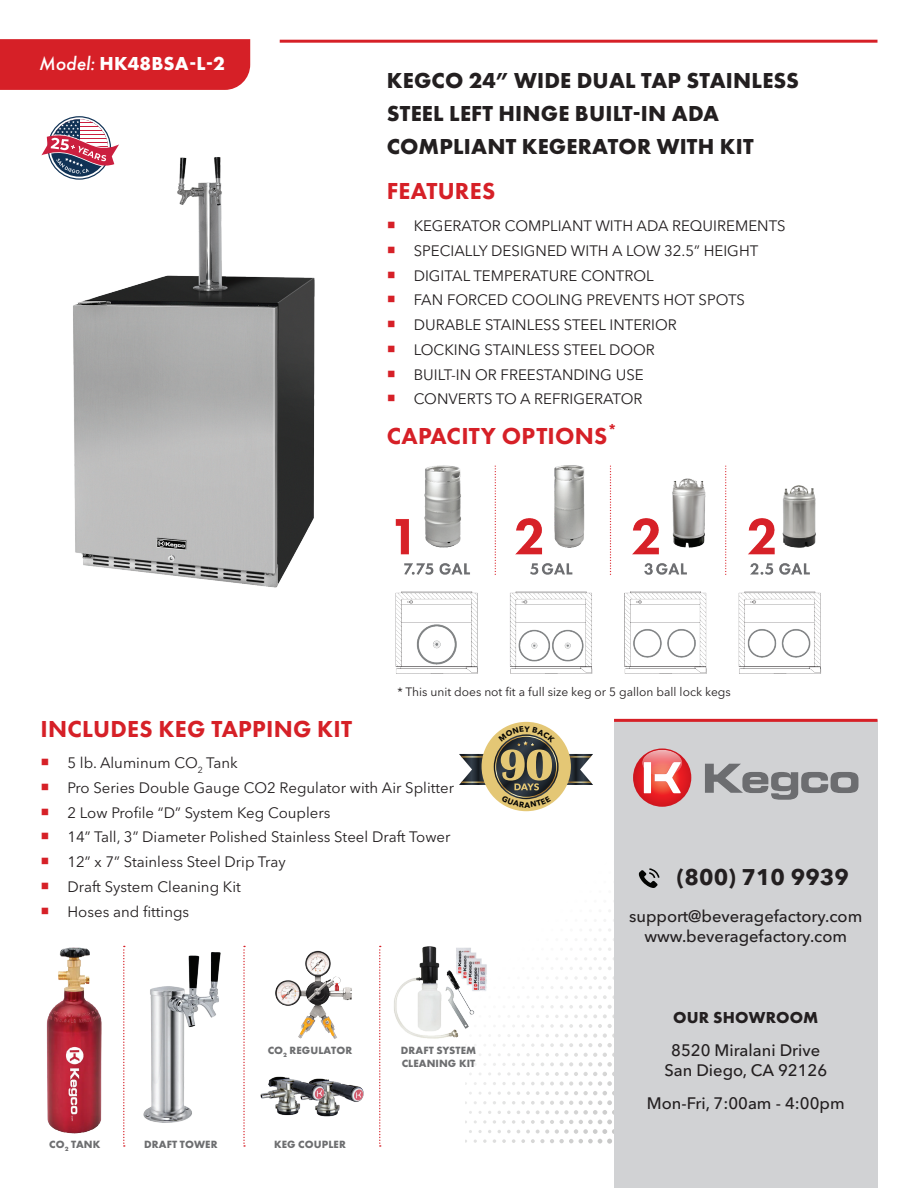
<style>
.page{position:relative;width:918px;height:1188px;background:#fff}
.page>*{position:absolute;margin:0;border:0;box-sizing:border-box;transform-origin:0 0}
.t1{font:800 24px "Futura PT";letter-spacing:.01em;color:#d62027}
.t2{font:700 22.5px/33px "Futura PT";letter-spacing:.01em;color:#231f20}
.t3{font:700 22.5px "Avenir Next Cyr";color:#231f20}
.t4{font:700 19.5px "Futura PT";letter-spacing:.005em;color:#fff}
.t5{font:500 16.5px/19.8px "Avenir Next Cyr";color:#231f20;text-align:center}
.t6{font:700 16.5px "Futura PT";letter-spacing:.01em;color:#231f20}
.t7{font:15px/24.8px "Avenir Next Cyr";color:#231f20}
.t8{font:12px "Avenir Next Cyr";color:#231f20}
.t9{font:700 10.95px/13px "Futura PT";letter-spacing:.01em;color:#6d6e70}
.s1{font-weight:500;font-style:italic}
</style>
<div class="page">
<div style="left:614px;top:720px;width:264px;height:468px;background:#d1d2d4"></div>
<svg style="left:633px;top:748px;width:58px;height:59px"></svg>
<svg style="left:644px;top:768px;width:37px;height:25px"></svg>
<svg style="left:705px;top:764px;width:153px;height:36px"></svg>
<svg style="left:642px;top:750px;width:40px;height:26px"></svg>
<hr style="left:614px;top:719px;width:263px;height:3px;background:#d62027">
<div style="left:0;top:39px;width:250px;height:51px;background:#d62027"></div>
<hr style="left:280px;top:40px;width:598px;height:3px;background:#d62027">
<img style="left:61px;top:157px;width:254px;height:431px">
<svg style="left:62px;top:119px;width:18px;height:2px"></svg>
<svg style="left:41px;top:121px;width:78px;height:53px"></svg>
<img style="left:395px;top:465px;width:426px;height:208px">
<svg style="left:466px;top:868px;width:194px;height:276px"></svg>
<div style="left:482px;top:722px;width:89px;height:89px;background:#e4c775;border-radius:50%"></div>
<img style="left:46px;top:947px;width:56px;height:187px">
<img style="left:143px;top:952px;width:78px;height:171px">
<img style="left:275px;top:950px;width:77px;height:89px">
<img style="left:394px;top:943px;width:96px;height:100px">
<img style="left:326px;top:1079px;width:38px;height:38px">
<svg style="left:123px;top:946px;width:2px;height:201px"></svg>
<svg style="left:243px;top:946px;width:2px;height:201px"></svg>
<svg style="left:379px;top:946px;width:2px;height:201px"></svg>
<img style="left:260px;top:1076px;width:66px;height:41px">
<svg style="left:459px;top:726px;width:134px;height:82px"></svg>
<h3 class="t4" style="left:39px;top:51px;width:187px"><span class="s1">Model:</span> HK48BSA-L-2</h3>
<h2 class="t2" style="left:387px;top:63px;width:414px">KEGCO 24” WIDE DUAL TAP STAINLESS<br>STEEL LEFT HINGE BUILT-IN ADA<br>COMPLIANT KEGERATOR WITH KIT</h2>
<h1 class="t1" style="left:387px;top:176px;width:110px">FEATURES</h1>
<p class="t7" style="left:414px;top:213px;width:373px">KEGERATOR COMPLIANT WITH ADA REQUIREMENTS SPECIALLY DESIGNED WITH A LOW 32.5” HEIGHT DIGITAL TEMPERATURE CONTROL<br>FAN FORCED COOLING PREVENTS HOT SPOTS DURABLE STAINLESS STEEL INTERIOR<br>LOCKING STAINLESS STEEL DOOR<br>BUILT-IN OR FREESTANDING USE<br>CONVERTS TO A REFRIGERATOR</p>
<h1 class="t1" style="left:387px;top:421px;width:232px">CAPACITY OPTIONS<sup>*</sup></h1>
<h1 class="t1" style="left:41px;top:714px;width:313px">INCLUDES KEG TAPPING KIT</h1>
<p class="t8" style="left:397px;top:685px;width:335px">* This unit does not fit a full size keg or 5 gallon ball lock kegs</p>
<p class="t7" style="left:68px;top:751px;width:388px">5 lb. Aluminum CO<sub>2</sub> Tank<br>Pro Series Double Gauge CO2 Regulator with Air Splitter 2 Low Profile “D” System Keg Couplers<br>14” Tall, 3” Diameter Polished Stainless Steel Draft Tower 12” x 7” Stainless Steel Drip Tray<br>Draft System Cleaning Kit<br>Hoses and fittings</p>
<p class="t9" style="left:49px;top:1137px;width:53px">CO<sub>2</sub> TANK</p>
<p class="t9" style="left:144px;top:1137px;width:75px">DRAFT TOWER</p>
<p class="t9" style="left:268px;top:1043px;width:86px">CO<sub>2</sub> REGULATOR</p>
<p class="t9" style="left:401px;top:1043px;width:77px">DRAFT SYSTEM<br>CLEANING KIT</p>
<p class="t9" style="left:274px;top:1137px;width:73px">KEG COUPLER</p>
<h2 class="t3" style="left:677px;top:864px;width:173px">(800) 710 9939</h2>
<p class="t5" style="left:629px;top:906px;width:235px">support@beveragefactory.com www.beveragefactory.com</p>
<p class="t6" style="left:673px;top:1007px;width:147px">OUR SHOWROOM</p>
<p class="t5" style="left:664px;top:1040px;width:164px">8520 Miralani Drive<br>San Diego, CA 92126</p>
<p class="t5" style="left:647px;top:1093px;width:199px">Mon-Fri, 7:00am - 4:00pm</p>
</div>
